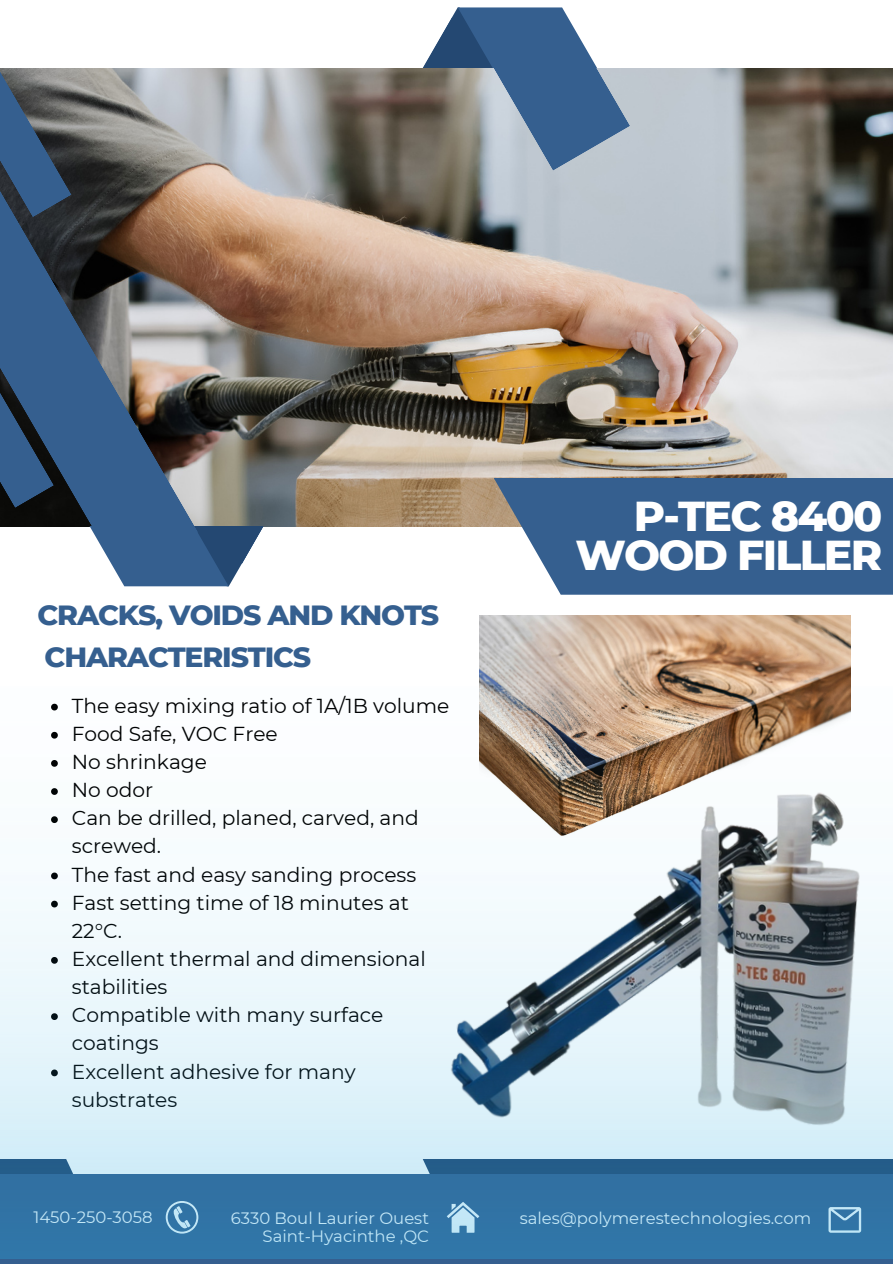
<style>
.page{position:relative;width:893px;height:1264px;background:#fff}
.page>*{position:absolute;margin:0;border:0;box-sizing:border-box;transform-origin:0 0}
.t1{font:800 42.6px/38.7px "Montserrat";letter-spacing:-.04em;color:#fff;text-align:right}
.t2{font:800 28.35px "Montserrat";letter-spacing:-.04em;color:#355f8f}
.t3{font:20.1px/28.2px "Montserrat";color:#000}
.t4{font:16.5px "Montserrat";color:#fff}
</style>
<div class="page">
<img style="left:72px;top:68px;width:820px;height:458px">
<svg style="left:119px;top:525px;width:145px;height:61px"></svg>
<svg style="left:0;top:111px;width:198px;height:466px;background:#606a77"></svg>
<svg style="left:0;top:290px;width:54px;height:218px;background:#2e5178"></svg>
<svg style="left:0;top:68px;width:72px;height:149px;background:#44586e"></svg>
<svg style="left:422px;top:7px;width:208px;height:164px;background:#778ba2"></svg>
<svg style="left:493px;top:478px;width:399px;height:116px;background:#456b96"></svg>
<img style="left:479px;top:615px;width:371px;height:71px">
<div style="left:0;top:1174px;width:892px;height:89px;background:linear-gradient(to right,#336c9c,#336c9c)"></div>
<img style="left:0;top:686px;width:892px;height:572px">
<h2 class="t2" style="left:38px;top:597px;width:403px">CRACKS, VOIDS AND KNOTS</h2>
<p class="t2" style="left:45px;top:639px;width:268px">CHARACTERISTICS</p>
<h3 class="t3" style="left:72px;top:691px;width:379px">The easy mixing ratio of 1A/1B volume</h3>
<h3 class="t3" style="left:72px;top:719px;width:207px">Food Safe, VOC Free</h3>
<h3 class="t3" style="left:72px;top:747px;width:137px">No shrinkage</h3>
<h3 class="t3" style="left:72px;top:775px;width:83px">No odor</h3>
<h3 class="t3" style="left:72px;top:804px;width:348px">Can be drilled, planed, carved, and screwed.</h3>
<h3 class="t3" style="left:72px;top:860px;width:346px">The fast and easy sanding process</h3>
<h3 class="t3" style="left:72px;top:888px;width:338px">Fast setting time of 18 minutes at<br>22°C.</h3>
<h3 class="t3" style="left:72px;top:944px;width:355px">Excellent thermal and dimensional stabilities</h3>
<h3 class="t3" style="left:72px;top:1000px;width:313px">Compatible with many surface coatings</h3>
<h3 class="t3" style="left:72px;top:1057px;width:285px">Excellent adhesive for many substrates</h3>
<p class="t1" style="left:575px;top:496px;width:308px">P-TEC 8400<br>WOOD FILLER</p>
<p class="t4" style="left:33px;top:1207px;width:121px">1450-250-3058</p>
<p class="t4" style="left:519px;top:1207px;width:293px">sales@polymerestechnologies.com</p>
<p class="t4" style="left:231px;top:1207px;width:200px">6330 Boul Laurier Ouest</p>
<p class="t4" style="left:262px;top:1225px;width:168px">Saint-Hyacinthe ,QC</p>
</div>
